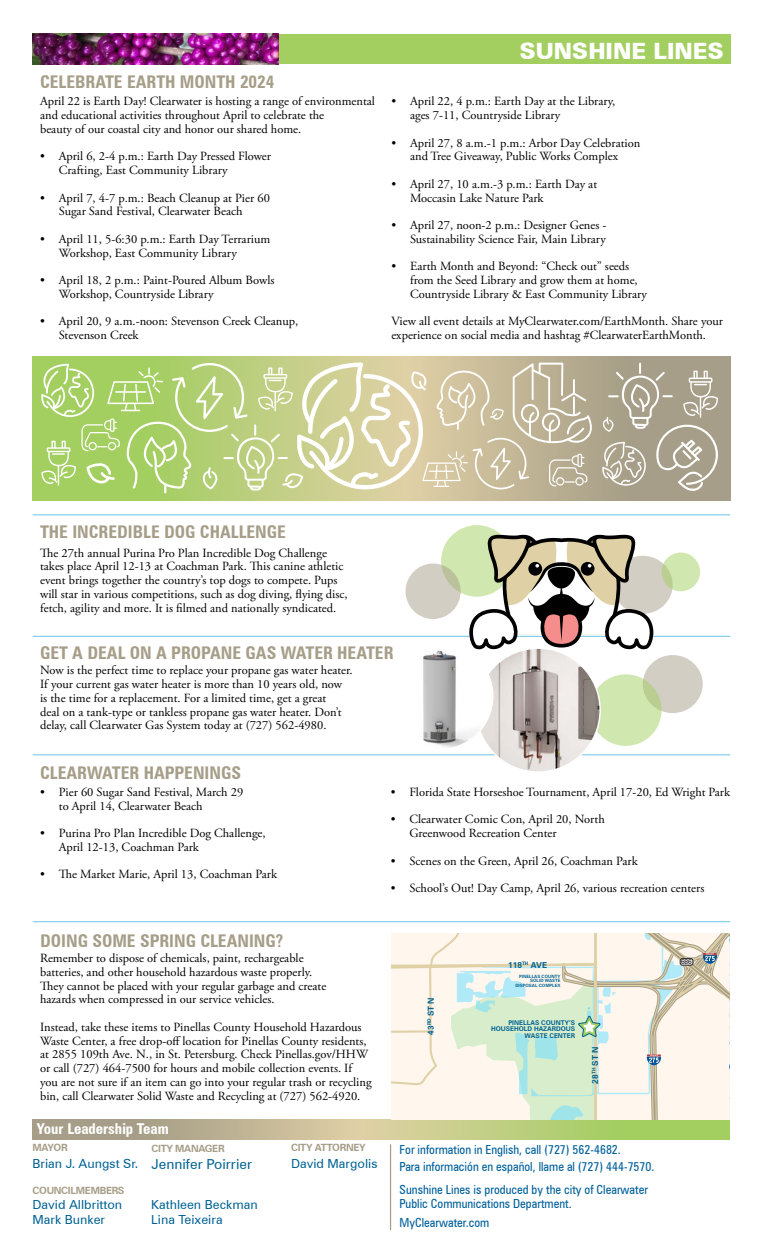
<style>
.page{position:relative;width:765px;height:1260px;background:#fff}
.page>*{position:absolute;margin:0;border:0;box-sizing:border-box;transform-origin:0 0}
.t1{font:900 22.5px "Zurich BT";color:#fff}
.t2{font:700 condensed 17.5px "Zurich BT";color:#a69e88}
.t3{font:700 condensed 15px "Zurich BT";color:#fff}
.t4{font:13.75px "Zurich BT";color:#006394}
.t5{font:12.5px/13.8px "Adobe Garamond Pro";color:#000}
.t6{font:condensed 12.5px/13.8px "Zurich BT";color:#00609c}
.t7{font:12.5px "Zurich BT";color:#006394}
.t8{font:700 10px "Zurich BT";letter-spacing:-.03em;color:#a69e88}
.t9{font:700 8.25px "Zurich BT";color:#006394}
.t10{font:6.62px "Zurich BT";color:#000}
.t11{font:700 6.5px/6.5px "Zurich BT";color:#006394;text-align:right}
.t12{font:500 5.75px "Legacy Sans ITC Std";color:#000}
.t13{font:700 4.5px/4.5px "Zurich BT";color:#006394;text-align:right}
</style>
<div class="page">
<div style="left:32px;top:34px;width:699px;height:30px;background:#a2cf5f"></div>
<svg style="left:613px;top:556px;width:60px;height:58px"></svg>
<div style="left:643px;top:655px;width:60px;height:58px;background:#d2cec3;border-radius:50%"></div>
<div style="left:441px;top:525px;width:72px;height:72px;background:#d0e7af;border-radius:50%"></div>
<svg style="left:590px;top:674px;width:72px;height:72px;background:#cfe5ae"></svg>
<svg style="left:406px;top:564px;width:55px;height:55px;background:#d0cdbf"></svg>
<svg style="left:662px;top:553px;width:38px;height:38px"></svg>
<svg style="left:32px;top:1120px;width:697px;height:19px;background:#b8bf84"></svg>
<hr style="left:33px;top:515px;width:697px;height:1px;background:#6cc4e8">
<hr style="left:33px;top:636px;width:697px;height:1px;background:#6cc4e8">
<hr style="left:33px;top:755px;width:697px;height:1px;background:#6cc4e8">
<hr style="left:33px;top:921px;width:697px;height:1px;background:#6cc4e8">
<img style="left:32px;top:34px;width:246px;height:30px">
<svg style="left:33px;top:356px;width:697px;height:144px;background:#b4bc81"></svg>
<svg style="left:40px;top:362px;width:678px;height:131px;background:#c2c996"></svg>
<svg style="left:464px;top:530px;width:195px;height:119px"></svg>
<img style="left:476px;top:648px;width:124px;height:124px;border-radius:62px">
<img style="left:386px;top:643px;width:107px;height:107px;border-radius:54px">
<svg style="left:391px;top:933px;width:338px;height:187px;background:#edeee0"></svg>
<hr style="left:390px;top:1144px;width:1px;height:86px;background:#a69e88">
<p class="t2" style="left:40px;top:72px;width:236px">CELEBRATE EARTH MONTH 2024</p>
<p class="t5" style="left:40px;top:95px;width:336px">April 22 is Earth Day! Clearwater is hosting a range of environmental and educational activities throughout April to celebrate the<br>beauty of our coastal city and honor our shared home.</p>
<p class="t5" style="left:59px;top:150px;width:214px;text-indent:-19px">• April 6, 2-4 p.m.: Earth Day Pressed Flower<br>Crafting, East Community Library</p>
<p class="t5" style="left:59px;top:191px;width:213px;text-indent:-19px">• April 7, 4-7 p.m.: Beach Cleanup at Pier 60<br>Sugar Sand Festival, Clearwater Beach</p>
<p class="t5" style="left:59px;top:232px;width:213px;text-indent:-19px">• April 11, 5-6:30 p.m.: Earth Day Terrarium<br>Workshop, East Community Library</p>
<p class="t5" style="left:59px;top:274px;width:217px;text-indent:-19px">• April 18, 2 p.m.: Paint-Poured Album Bowls<br>Workshop, Countryside Library</p>
<p class="t5" style="left:59px;top:315px;width:241px;text-indent:-19px">• April 20, 9 a.m.-noon: Stevenson Creek Cleanup,<br>Stevenson Creek</p>
<p class="t1" style="left:520px;top:37px;width:205px">SUNSHINE LINES</p>
<p class="t5" style="left:410px;top:95px;width:207px;text-indent:-19px">• April 22, 4 p.m.: Earth Day at the Library, ages 7-11, Countryside Library</p>
<p class="t5" style="left:391px;top:136px;width:251px;text-align:center">• April 27, 8 a.m.-1 p.m.: Arbor Day Celebration and Tree Giveaway, Public Works Complex</p>
<p class="t5" style="left:410px;top:177px;width:189px;text-indent:-19px">• April 27, 10 a.m.-3 p.m.: Earth Day at<br>Moccasin Lake Nature Park</p>
<p class="t5" style="left:391px;top:219px;width:217px;text-align:right">• April 27, noon-2 p.m.: Designer Genes -<br>Sustainability Science Fair, Main Library</p>
<p class="t5" style="left:410px;top:260px;width:238px;text-indent:-19px">• Earth Month and Beyond: “Check out” seeds from the Seed Library and grow them at home,<br>Countryside Library &amp; East Community Library</p>
<p class="t5" style="left:391px;top:315px;width:333px">View all event details at MyClearwater.com/EarthMonth. Share your experience on social media and hashtag #ClearwaterEarthMonth.</p>
<p class="t2" style="left:40px;top:522px;width:247px">THE INCREDIBLE DOG CHALLENGE</p>
<p class="t5" style="left:40px;top:546px;width:309px">The 27th annual Purina Pro Plan Incredible Dog Challenge takes place April 12-13 at Coachman Park. This canine athletic event brings together the country’s top dogs to compete. Pups will star in various competitions, such as dog diving, flying disc, fetch, agility and more. It is filmed and nationally syndicated.</p>
<p class="t2" style="left:40px;top:642px;width:355px">GET A DEAL ON A PROPANE GAS WATER HEATER</p>
<p class="t5" style="left:40px;top:664px;width:314px">Now is the perfect time to replace your propane gas water heater.<br>If your current gas water heater is more than 10 years old, now<br>is the time for a replacement. For a limited time, get a great<br>deal on a tank-type or tankless propane gas water heater. Don’t delay, call Clearwater Gas System today at (727) 562-4980.</p>
<p class="t2" style="left:40px;top:762px;width:202px">CLEARWATER HAPPENINGS</p>
<p class="t5" style="left:59px;top:786px;width:186px;text-indent:-19px">• Pier 60 Sugar Sand Festival, March 29 to April 14, Clearwater Beach</p>
<p class="t5" style="left:59px;top:827px;width:208px;text-indent:-19px">• Purina Pro Plan Incredible Dog Challenge,<br>April 12-13, Coachman Park</p>
<p class="t5" style="left:40px;top:868px;width:238px">• The Market Marie, April 13, Coachman Park</p>
<p class="t5" style="left:391px;top:786px;width:341px">• Florida State Horseshoe Tournament, April 17-20, Ed Wright Park</p>
<p class="t5" style="left:409px;top:813px;width:197px;text-indent:-19px">• Clearwater Comic Con, April 20, North<br>Greenwood Recreation Center</p>
<p class="t5" style="left:391px;top:854px;width:248px">• Scenes on the Green, April 26, Coachman Park</p>
<p class="t5" style="left:391px;top:882px;width:315px">• School’s Out! Day Camp, April 26, various recreation centers</p>
<p class="t2" style="left:40px;top:930px;width:245px">DOING SOME SPRING CLEANING?</p>
<p class="t5" style="left:40px;top:952px;width:288px">Remember to dispose of chemicals, paint, rechargeable batteries, and other household hazardous waste properly.<br>They cannot be placed with your regular garbage and create hazards when compressed in our service vehicles.</p>
<p class="t5" style="left:40px;top:1021px;width:333px">Instead, take these items to Pinellas County Household Hazardous Waste Center, a free drop-off location for Pinellas County residents, at 2855 109th Ave. N., in St. Petersburg. Check Pinellas.gov/HHW or call (727) 464-7500 for hours and mobile collection events. If you are not sure if an item can go into your regular trash or recycling bin, call Clearwater Solid Waste and Recycling at (727) 562-4920.</p>
<p class="t12" style="left:338px;top:1079px;width:7px">19</p>
<p class="t3" style="left:37px;top:1120px;width:133px">Your Leadership Team</p>
<p class="t8" style="left:32px;top:1141px;width:37px">MAYOR</p>
<p class="t7" style="left:32px;top:1156px;width:107px">Brian J. Aungst Sr.</p>
<p class="t8" style="left:151px;top:1142px;width:75px">CITY MANAGER</p>
<p class="t4" style="left:151px;top:1156px;width:102px">Jennifer Poirrier</p>
<p class="t8" style="left:32px;top:1184px;width:94px">COUNCILMEMBERS</p>
<p class="t7" style="left:32px;top:1197px;width:91px">David Allbritton</p>
<p class="t7" style="left:151px;top:1197px;width:108px">Kathleen Beckman</p>
<p class="t7" style="left:32px;top:1212px;width:74px">Mark Bunker</p>
<p class="t7" style="left:151px;top:1212px;width:73px">Lina Teixeira</p>
<p class="t8" style="left:291px;top:1141px;width:76px">CITY ATTORNEY</p>
<p class="t7" style="left:291px;top:1156px;width:88px">David Margolis</p>
<p class="t9" style="left:508px;top:960px;width:40px">118<sup>TH</sup> AVE</p>
<p class="t9" style="left:426px;top:1035px;width:39px;rotate:-90deg">43<sup>RD</sup> ST N</p>
<p class="t13" style="left:515px;top:974px;width:47px">PINELLAS COUNTY<br>SOLID WASTE<br>DISPOSAL COMPLEX</p>
<p class="t11" style="left:491px;top:1019px;width:85px">PINELLAS COUNTY’S<br>HOUSEHOLD HAZARDOUS<br>WASTE CENTER</p>
<p class="t9" style="left:590px;top:1084px;width:39px;rotate:-90deg">28<sup>TH</sup> ST N</p>
<p class="t6" style="left:400px;top:1143px;width:223px">For information in English, call (727) 562-4682.</p>
<p class="t6" style="left:400px;top:1160px;width:257px">Para información en español, llame al (727) 444-7570.</p>
<p class="t6" style="left:400px;top:1183px;width:250px">Sunshine Lines is produced by the city of Clearwater<br>Public Communications Department.</p>
<p class="t6" style="left:400px;top:1216px;width:91px">MyClearwater.com</p>
<p class="t10" style="left:681px;top:958px;width:12px">686</p>
</div>
